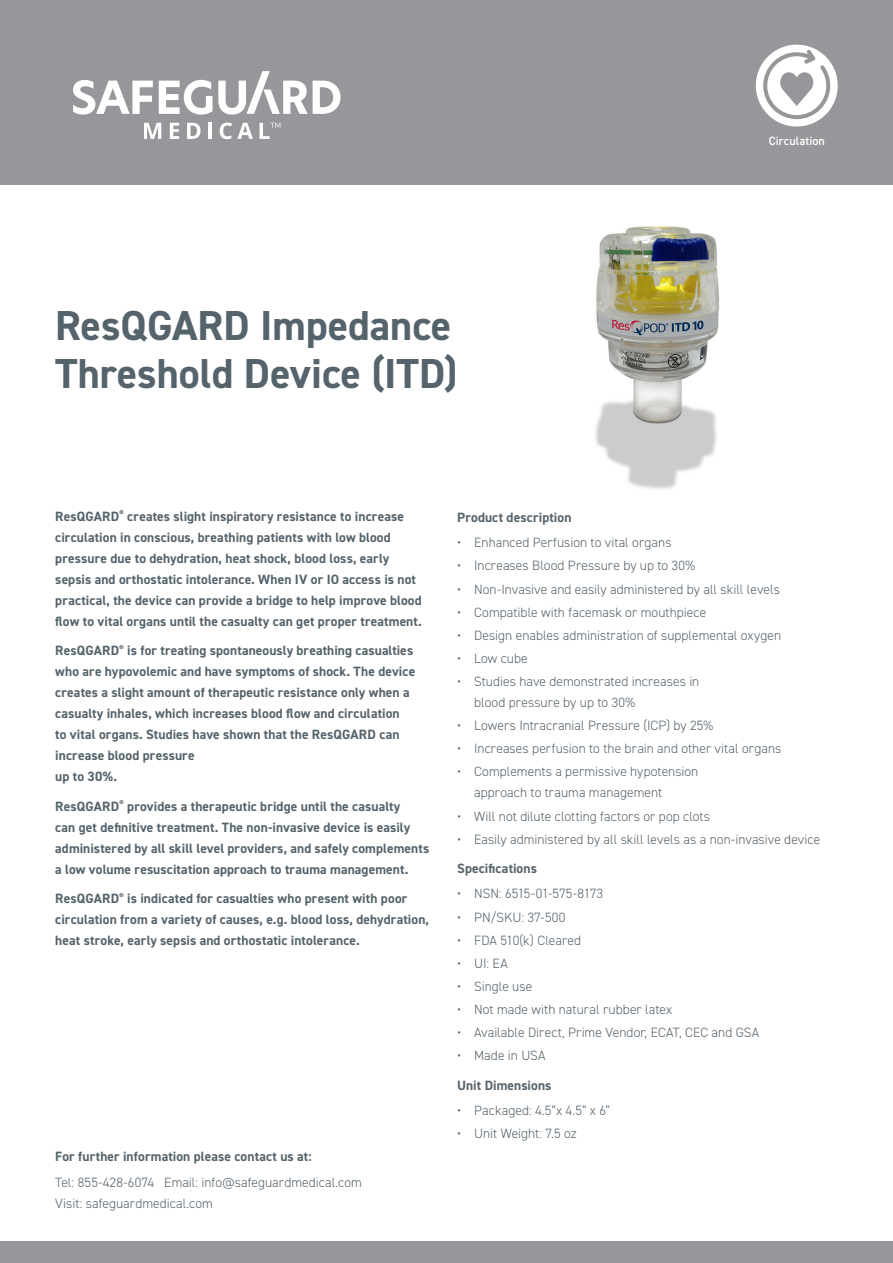
<style>
.page{position:relative;width:893px;height:1263px;background:#fff}
.page>*{position:absolute;margin:0;border:0;box-sizing:border-box;transform-origin:0 0}
.t1{font:700 42px/48px "DIN2014";color:#55636c}
.t2{font:700 13.5px/21px "DIN2014";letter-spacing:.01em;color:#55636c}
.t3{font:300 13.5px/21px "DIN2014";letter-spacing:.005em;color:#55636c}
.t4{font:600 12px "DIN2014";letter-spacing:.01em;color:#fff}
</style>
<div class="page">
<div style="left:0;top:1242px;width:893px;height:21px;background:#96979a"></div>
<div style="left:0;top:0;width:893px;height:184px;background:#96979a"></div>
<svg style="left:73px;top:80px;width:80px;height:35px"></svg>
<svg style="left:159px;top:71px;width:181px;height:44px"></svg>
<svg style="left:144px;top:123px;width:17px;height:16px"></svg>
<svg style="left:170px;top:123px;width:9px;height:16px"></svg>
<svg style="left:187px;top:123px;width:13px;height:16px"></svg>
<hr style="left:208px;top:123px;width:4px;height:16px;background:#fff">
<svg style="left:220px;top:123px;width:33px;height:16px"></svg>
<svg style="left:260px;top:123px;width:20px;height:16px"></svg>
<div style="left:756px;top:45px;width:82px;height:81px;background:#fff;border-radius:50%"></div>
<svg style="left:763px;top:50px;width:67px;height:69px"></svg>
<img style="left:595px;top:226px;width:125px;height:263px">
<p class="t1" style="left:55px;top:301px;width:403px">ResQGARD Impedance<br>Threshold Device (ITD)</p>
<p class="t4" style="left:769px;top:133px;width:58px">Circulation</p>
<p class="t2" style="left:55px;top:505px;width:368px">ResQGARD<sup>®</sup> creates slight inspiratory resistance to increase circulation in conscious, breathing patients with low blood pressure due to dehydration, heat shock, blood loss, early sepsis and orthostatic intolerance. When IV or IO access is not practical, the device can provide a bridge to help improve blood flow to vital organs until the casualty can get proper treatment.</p>
<p class="t2" style="left:55px;top:640px;width:361px">ResQGARD<sup>®</sup> is for treating spontaneously breathing casualties who are hypovolemic and have symptoms of shock. The device creates a slight amount of therapeutic resistance only when a casualty inhales, which increases blood flow and circulation<br>to vital organs. Studies have shown that the ResQGARD can increase blood pressure<br>up to 30%.</p>
<p class="t2" style="left:55px;top:795px;width:376px">ResQGARD<sup>®</sup> provides a therapeutic bridge until the casualty<br>can get definitive treatment. The non-invasive device is easily administered by all skill level providers, and safely complements a low volume resuscitation approach to trauma management.</p>
<p class="t2" style="left:55px;top:888px;width:375px">ResQGARD<sup>®</sup> is indicated for casualties who present with poor circulation from a variety of causes, e.g. blood loss, dehydration, heat stroke, early sepsis and orthostatic intolerance.</p>
<p class="t2" style="left:55px;top:1146px;width:258px">For further information please contact us at:</p>
<p class="t3" style="left:55px;top:1171px;width:308px">Tel: 855-428-6074 Email: info@safeguardmedical.com</p>
<p class="t3" style="left:55px;top:1192px;width:159px">Visit: safeguardmedical.com</p>
<p class="t2" style="left:457px;top:507px;width:116px">Product description</p>
<p class="t3" style="left:457px;top:532px;width:216px">• Enhanced Perfusion to vital organs</p>
<p class="t3" style="left:457px;top:555px;width:240px">• Increases Blood Pressure by up to 30%</p>
<p class="t3" style="left:457px;top:578px;width:324px">• Non-Invasive and easily administered by all skill levels</p>
<p class="t3" style="left:457px;top:601px;width:251px">• Compatible with facemask or mouthpiece</p>
<p class="t3" style="left:457px;top:625px;width:325px">• Design enables administration of supplemental oxygen</p>
<p class="t3" style="left:457px;top:648px;width:72px">• Low cube</p>
<p class="t3" style="left:474px;top:671px;width:227px;text-indent:-17px">• Studies have demonstrated increases in blood pressure by up to 30%</p>
<p class="t3" style="left:457px;top:715px;width:258px">• Lowers Intracranial Pressure (ICP) by 25%</p>
<p class="t3" style="left:457px;top:738px;width:326px">• Increases perfusion to the brain and other vital organs</p>
<p class="t3" style="left:474px;top:761px;width:226px;text-indent:-17px">• Complements a permissive hypotension approach to trauma management</p>
<p class="t3" style="left:457px;top:805px;width:254px">• Will not dilute clotting factors or pop clots</p>
<p class="t3" style="left:457px;top:828px;width:365px">• Easily administered by all skill levels as a non-invasive device</p>
<p class="t2" style="left:457px;top:858px;width:81px">Specifications</p>
<p class="t3" style="left:457px;top:883px;width:147px">• NSN: 6515-01-575-8173</p>
<p class="t3" style="left:457px;top:906px;width:110px">• PN/SKU: 37-500</p>
<p class="t3" style="left:457px;top:929px;width:126px">• FDA 510(k) Cleared</p>
<p class="t3" style="left:457px;top:953px;width:52px">• UI: EA</p>
<p class="t3" style="left:457px;top:976px;width:77px">• Single use</p>
<p class="t3" style="left:457px;top:999px;width:217px">• Not made with natural rubber latex</p>
<p class="t3" style="left:457px;top:1022px;width:304px">• Available Direct, Prime Vendor, ECAT, CEC and GSA</p>
<p class="t3" style="left:457px;top:1045px;width:90px">• Made in USA</p>
<p class="t2" style="left:457px;top:1074px;width:96px">Unit Dimensions</p>
<p class="t3" style="left:457px;top:1100px;width:154px">• Packaged: 4.5”x 4.5” x 6”</p>
<p class="t3" style="left:457px;top:1123px;width:121px">• Unit Weight: 7.5 oz</p>
</div>
